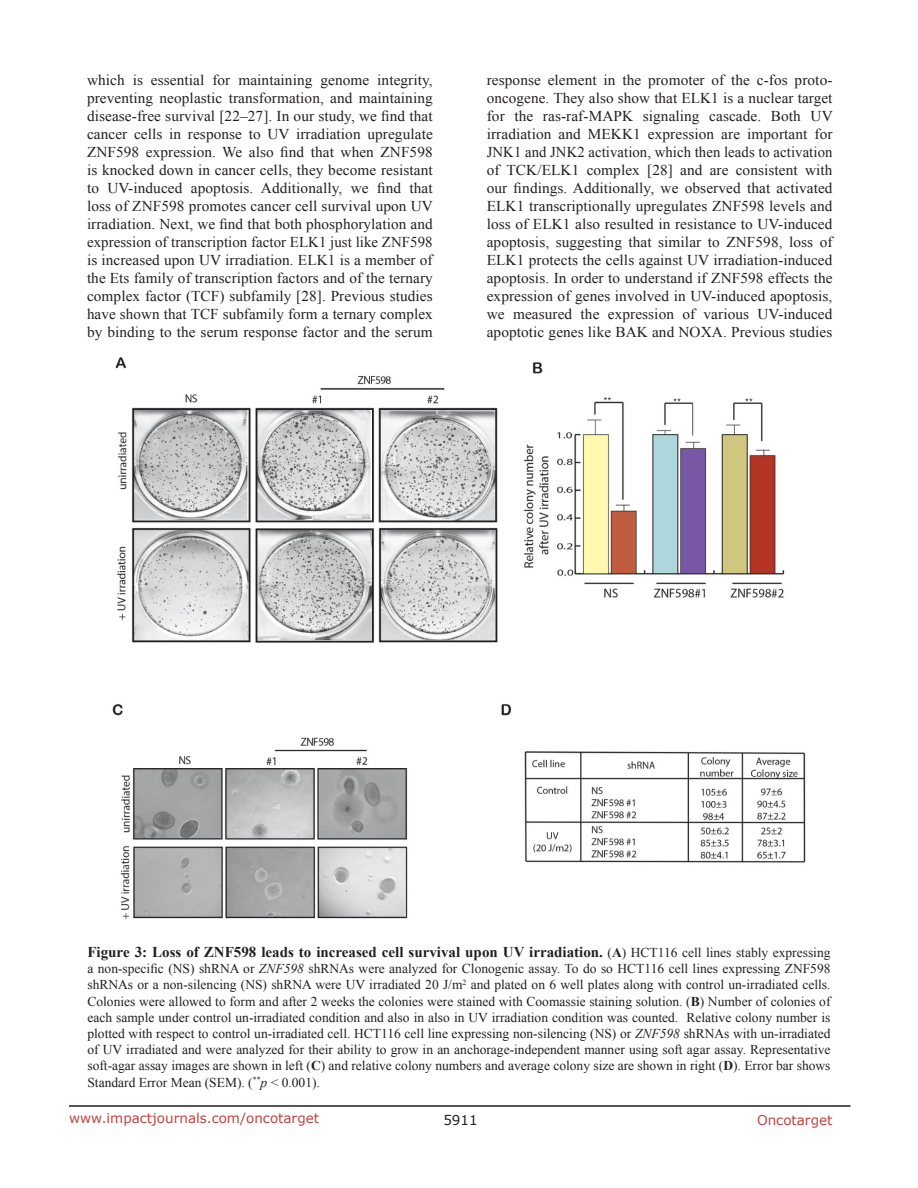
<style>
.page{position:relative;width:918px;height:1188px;background:#fff}
.page>*{position:absolute;margin:0;border:0;box-sizing:border-box;transform-origin:0 0}
.BodyText{font:15px/18px "Times New Roman";letter-spacing:.005em;color:#231f20;text-align:justify}
.Figuretrx{font:700 15px "Times New Roman";color:#231f20}
.Figuretrx-2{font:13.5px/16.2px "Times New Roman";color:#231f20;text-align:justify}
.t1{font:13.5px "Verdana";color:#c24141}
.t2{font:13.5px "Verdana";color:#231f20}
.s1{font-weight:400;font-size:13.5px}
.s2{font-size:13.5px}
.s3{font-style:italic}
.s4{font-weight:700}
</style>
<div class="page">
<hr style="left:69px;top:1105px;width:781px;height:2px;background:#231f20">
<img style="left:112px;top:357px;width:694px;height:563px">
<p class="BodyText" style="left:87px;top:71px;width:348px">which is essential for maintaining genome integrity, preventing neoplastic transformation, and maintaining disease-free survival [22–27]. In our study, we find that cancer cells in response to UV irradiation upregulate ZNF598 expression. We also find that when ZNF598 is knocked down in cancer cells, they become resistant to UV-induced apoptosis. Additionally, we find that loss of ZNF598 promotes cancer cell survival upon UV irradiation. Next, we find that both phosphorylation and expression of transcription factor ELK1 just like ZNF598 is increased upon UV irradiation. ELK1 is a member of the Ets family of transcription factors and of the ternary complex factor (TCF) subfamily [28]. Previous studies have shown that TCF subfamily form a ternary complex by binding to the serum response factor and the serum</p>
<p class="BodyText" style="left:487px;top:71px;width:348px">response element in the promoter of the c-fos proto&shy;oncogene. They also show that ELK1 is a nuclear target for the ras-raf-MAPK signaling cascade. Both UV irradiation and MEKK1 expression are important for JNK1 and JNK2 activation, which then leads to activation of TCK/ELK1 complex [28] and are consistent with our findings. Additionally, we observed that activated ELK1 transcriptionally upregulates ZNF598 levels and loss of ELK1 also resulted in resistance to UV-induced apoptosis, suggesting that similar to ZNF598, loss of ELK1 protects the cells against UV irradiation-induced apoptosis. In order to understand if ZNF598 effects the expression of genes involved in UV-induced apoptosis, we measured the expression of various UV-induced apoptotic genes like BAK and NOXA. Previous studies</p>
<p class="Figuretrx" style="left:87px;top:942px;width:745px">Figure 3: Loss of ZNF598 leads to increased cell survival upon UV irradiation. <span class="s1">(</span><span class="s2">A</span><span class="s1">) HCT116 cell lines stably expressing</span></p>
<p class="Figuretrx-2" style="left:87px;top:960px;width:745px">a non-specific (NS) shRNA or <span class="s3">ZNF598</span> shRNAs were analyzed for Clonogenic assay. To do so HCT116 cell lines expressing ZNF598 shRNAs or a non-silencing (NS) shRNA were UV irradiated 20 J/m<sup>2</sup> and plated on 6 well plates along with control un-irradiated cells.<br>Colonies were allowed to form and after 2 weeks the colonies were stained with Coomassie staining solution. (<span class="s4">B</span>) Number of colonies of each sample under control un-irradiated condition and also in also in UV irradiation condition was counted. Relative colony number is plotted with respect to control un-irradiated cell. HCT116 cell line expressing non-silencing (NS) or <span class="s3">ZNF598</span> shRNAs with un-irradiated of UV irradiated and were analyzed for their ability to grow in an anchorage-independent manner using soft agar assay. Representative soft-agar assay images are shown in left (<span class="s4">C</span>) and relative colony numbers and average colony size are shown in right (<span class="s4">D</span>). Error bar shows Standard Error Mean (SEM). (<sup>**</sup><span class="s3">p</span> &lt; 0.001).</p>
<p class="t1" style="left:69px;top:1109px;width:252px">www.impactjournals.com/oncotarget</p>
<p class="t2" style="left:443px;top:1111px;width:36px">5911</p>
<p class="t1" style="left:757px;top:1111px;width:77px">Oncotarget</p>
</div>
